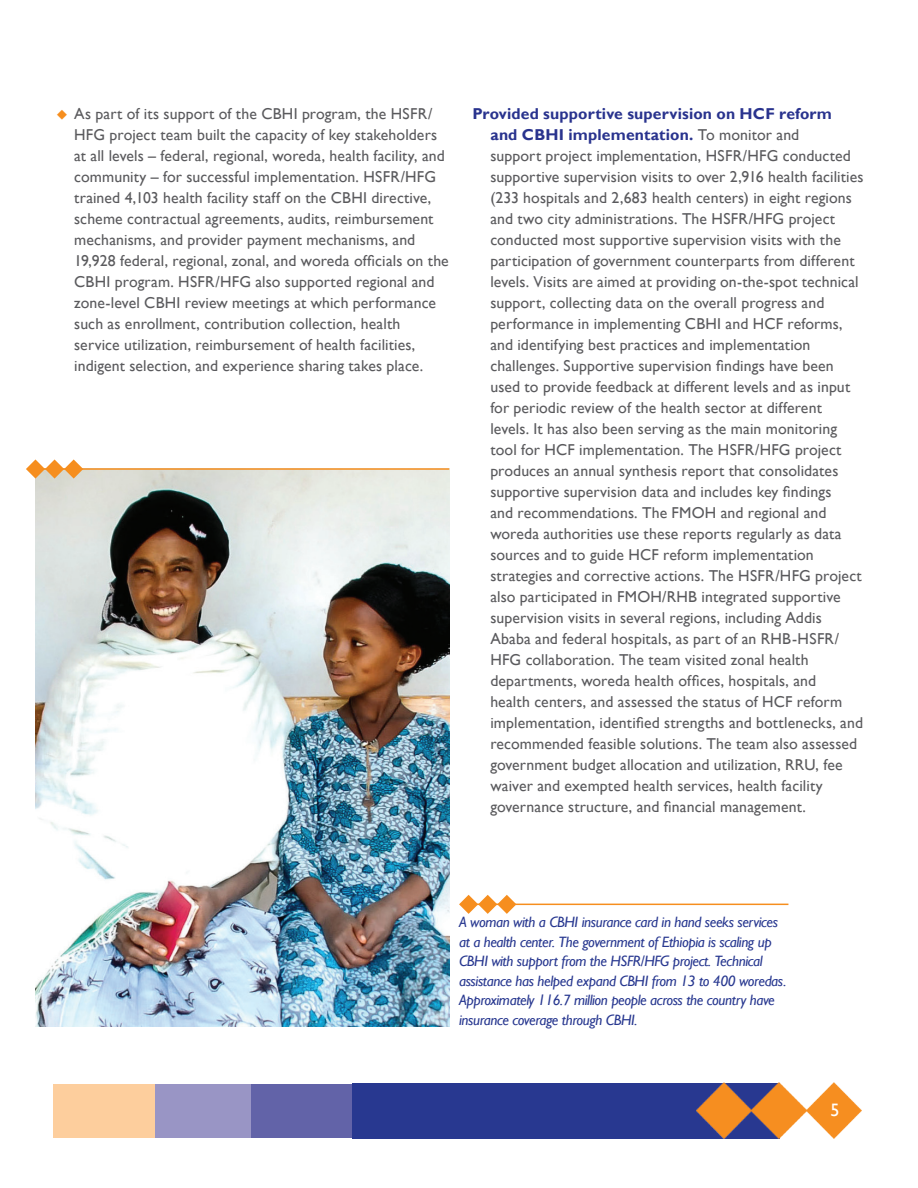
<style>
.page{position:relative;width:918px;height:1188px;background:#fff}
.page>*{position:absolute;margin:0;border:0;box-sizing:border-box;transform-origin:0 0}
.t1{font:18px "Gill Sans";color:#fff}
.t2{font:15.75px/21px "Gill Sans";letter-spacing:.005em;color:#5a5a5d}
.t3{font:italic 15px/19.5px "Gill Sans";letter-spacing:-.025em;color:#283890}
.s1{font-weight:700;color:#29338e}
</style>
<div class="page">
<div style="left:352px;top:1083px;width:427px;height:55px;background:#283890"></div>
<div style="left:251px;top:1084px;width:101px;height:54px;background:#6263a8"></div>
<div style="left:155px;top:1084px;width:95px;height:54px;background:#9995c5"></div>
<div style="left:54px;top:1084px;width:101px;height:54px;background:#fdce9d"></div>
<img style="left:696px;top:1082px;width:166px;height:56px">
<img style="left:36px;top:470px;width:413px;height:556px">
<hr style="left:460px;top:904px;width:328px;height:1px;background:#f68e1e">
<svg style="left:459px;top:895px;width:57px;height:19px"></svg>
<hr style="left:27px;top:468px;width:422px;height:2px;background:#f68e1e">
<svg style="left:26px;top:459px;width:57px;height:20px"></svg>
<p class="t2" style="left:74px;top:103px;width:376px">As part of its support of the CBHI program, the HSFR/ HFG project team built the capacity of key stakeholders at all levels – federal, regional, woreda, health facility, and community – for successful implementation. HSFR/HFG trained 4,103 health facility staff on the CBHI directive, scheme contractual agreements, audits, reimbursement mechanisms, and provider payment mechanisms, and 19,928 federal, regional, zonal, and woreda officials on the CBHI program. HSFR/HFG also supported regional and zone-level CBHI review meetings at which performance such as enrollment, contribution collection, health service utilization, reimbursement of health facilities, indigent selection, and experience sharing takes place.</p>
<p class="t2" style="left:490px;top:103px;width:375px;text-indent:-18px"><span class="s1">Provided supportive supervision on HCF reform<br>and CBHI implementation.</span> To monitor and<br>support project implementation, HSFR/HFG conducted supportive supervision visits to over 2,916 health facilities (233 hospitals and 2,683 health centers) in eight regions and two city administrations. The HSFR/HFG project conducted most supportive supervision visits with the participation of government counterparts from different levels. Visits are aimed at providing on-the-spot technical support, collecting data on the overall progress and performance in implementing CBHI and HCF reforms, and identifying best practices and implementation challenges. Supportive supervision findings have been used to provide feedback at different levels and as input for periodic review of the health sector at different levels. It has also been serving as the main monitoring tool for HCF implementation. The HSFR/HFG project produces an annual synthesis report that consolidates supportive supervision data and includes key findings<br>and recommendations. The FMOH and regional and woreda authorities use these reports regularly as data sources and to guide HCF reform implementation strategies and corrective actions. The HSFR/HFG project also participated in FMOH/RHB integrated supportive supervision visits in several regions, including Addis Ababa and federal hospitals, as part of an RHB-HSFR/ HFG collaboration. The team visited zonal health departments, woreda health offices, hospitals, and<br>health centers, and assessed the status of HCF reform implementation, identified strengths and bottlenecks, and recommended feasible solutions. The team also assessed government budget allocation and utilization, RRU, fee waiver and exempted health services, health facility governance structure, and financial management.</p>
<p class="t3" style="left:459px;top:913px;width:329px">A woman with a CBHI insurance card in hand seeks services at a health center. The government of Ethiopia is scaling up CBHI with support from the HSFR/HFG project. Technical assistance has helped expand CBHI from 13 to 400 woredas.<br>Approximately 116.7 million people across the country have insurance coverage through CBHI.</p>
<p class="t1" style="left:830px;top:1100px;width:10px">5</p>
</div>
